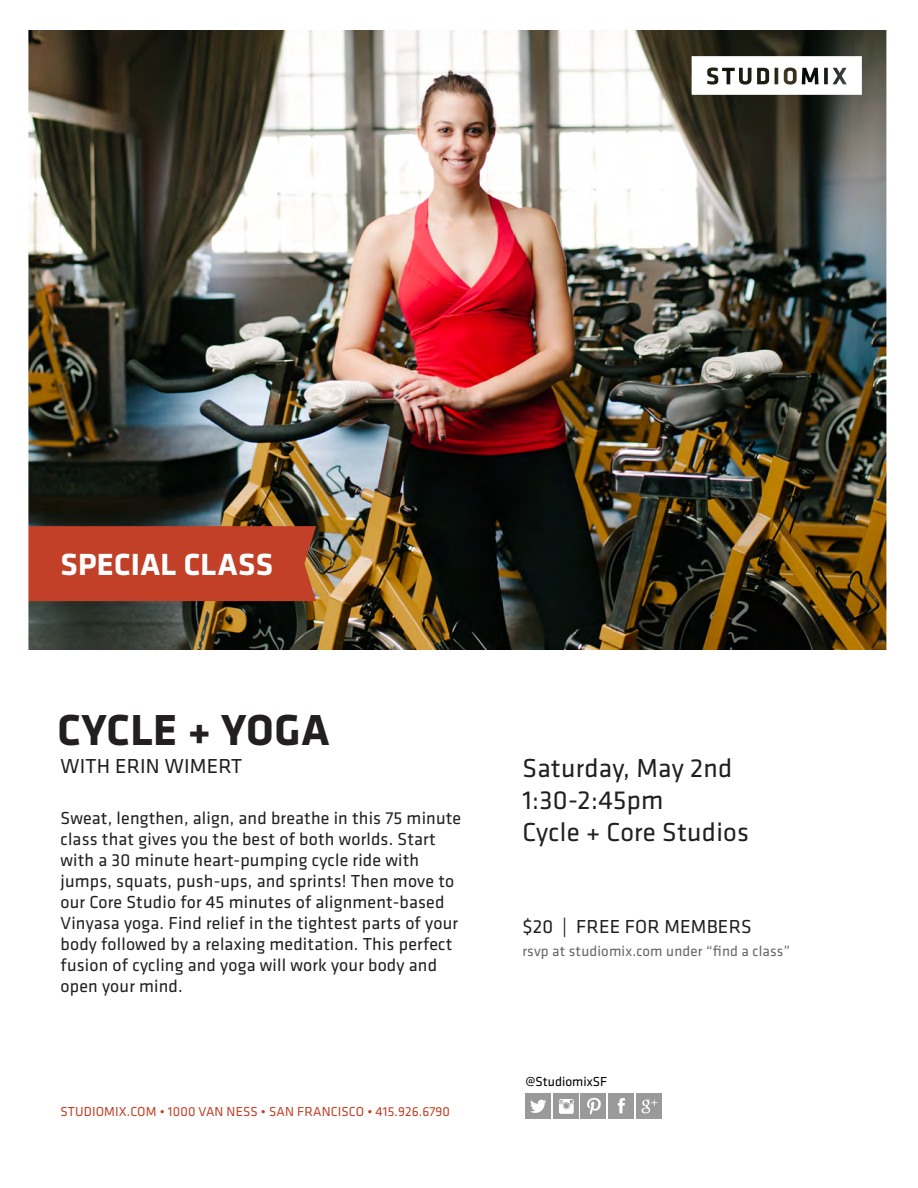
<style>
.page{position:relative;width:918px;height:1188px;background:#fff}
.page>*{position:absolute;margin:0;border:0;box-sizing:border-box;transform-origin:0 0}
.t1{font:700 45px "Klavika";letter-spacing:.01em;color:#231f20}
.t2{font:700 31.8px "Klavika";letter-spacing:.01em;color:#fff}
.t3{font:27px/32.4px "Klavika";letter-spacing:.01em;color:#231f20}
.t4{font:21px "Klavika";letter-spacing:.01em;color:#231f20}
.t5{font:19.5px "Klavika";letter-spacing:.01em;color:#231f20}
.t6{font:18px/21px "Klavika";letter-spacing:.01em;color:#231f20}
.t7{font:15px "Klavika";letter-spacing:.01em;color:#676767}
.t8{font:13.5px "Klavika";letter-spacing:.01em;color:#c14027}
.t9{font:13.5px "Klavika";color:#000100}
</style>
<div class="page">
<img style="left:28px;top:30px;width:859px;height:1089px">
<div style="left:526px;top:1094px;width:25px;height:25px;background:#9a9a9a"></div>
<div style="left:553px;top:1094px;width:25px;height:25px;background:#9a9a9a"></div>
<div style="left:581px;top:1094px;width:25px;height:25px;background:#9a9a9a"></div>
<div style="left:608px;top:1094px;width:26px;height:25px;background:#9a9a9a"></div>
<div style="left:636px;top:1094px;width:25px;height:25px;background:#9a9a9a"></div>
<svg style="left:559px;top:1099px;width:15px;height:15px"></svg>
<svg style="left:641px;top:1100px;width:16px;height:13px"></svg>
<svg style="left:618px;top:1098px;width:7px;height:15px"></svg>
<svg style="left:587px;top:1098px;width:14px;height:17px"></svg>
<svg style="left:530px;top:1100px;width:16px;height:13px"></svg>
<h2 class="t2" style="left:61px;top:541px;width:214px">SPECIAL CLASS</h2>
<h1 class="t1" style="left:57px;top:697px;width:274px">CYCLE + YOGA</h1>
<p class="t4" style="left:61px;top:753px;width:183px">WITH ERIN WIMERT</p>
<p class="t6" style="left:61px;top:807px;width:402px">Sweat, lengthen, align, and breathe in this 75 minute class that gives you the best of both worlds. Start with a 30 minute heart-pumping cycle ride with jumps, squats, push-ups, and sprints! Then move to our Core Studio for 45 minutes of alignment-based Vinyasa yoga. Find relief in the tightest parts of your body followed by a relaxing meditation. This perfect fusion of cycling and yoga will work your body and open your mind.</p>
<p class="t8" style="left:61px;top:1102px;width:391px">STUDIOMIX.COM • 1000 VAN NESS • SAN FRANCISCO • 415.926.6790</p>
<h3 class="t3" style="left:523px;top:751px;width:228px">Saturday, May 2nd<br>1:30-2:45pm<br>Cycle + Core Studios</h3>
<p class="t5" style="left:523px;top:914px;width:231px">$20 | FREE FOR MEMBERS</p>
<p class="t7" style="left:523px;top:941px;width:269px">rsvp at studiomix.com under “find a class”</p>
<p class="t9" style="left:526px;top:1072px;width:83px">@StudiomixSF</p>
</div>
